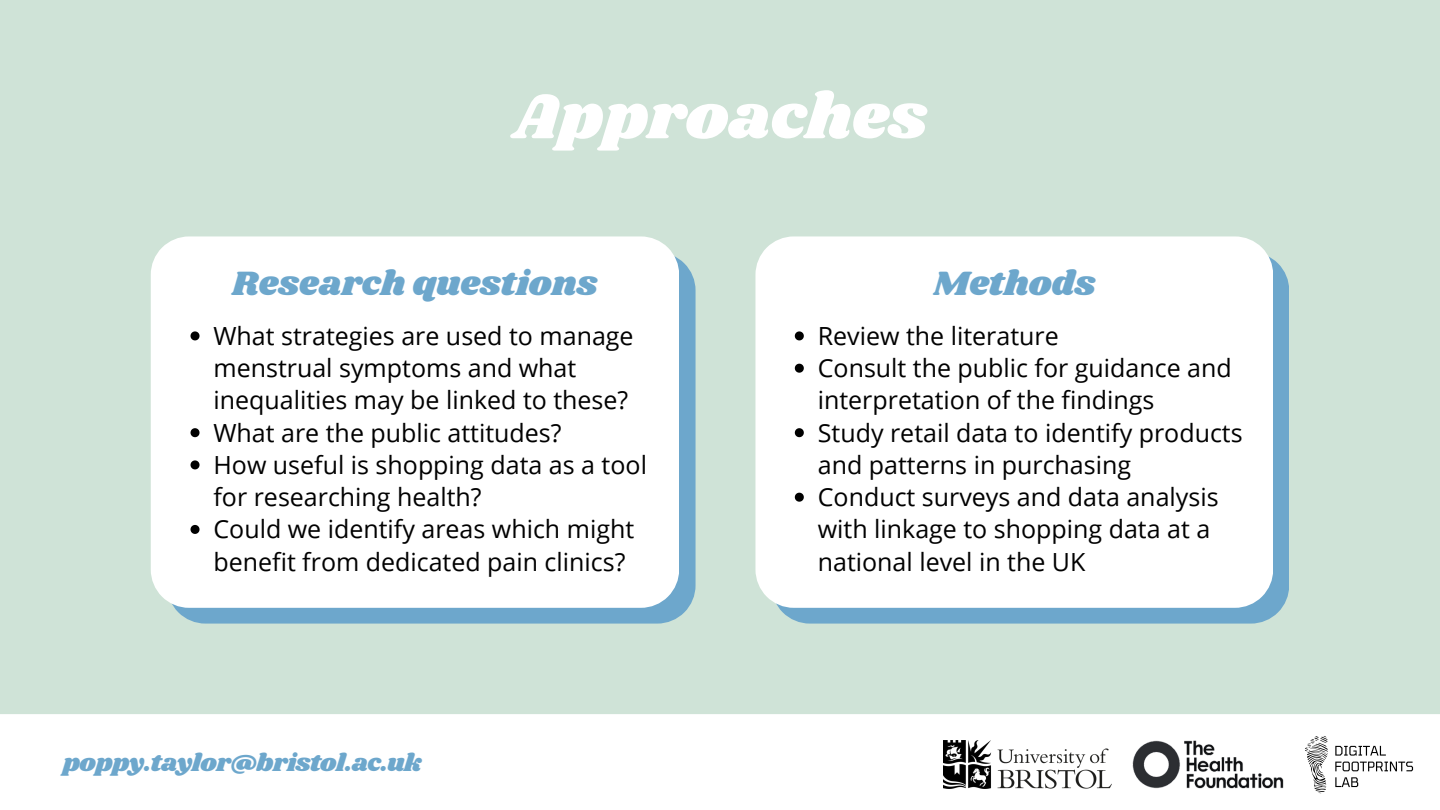
<style>
.page{position:relative;width:1440px;height:810px;background:#cfe3d7}
.page>*{position:absolute;margin:0;border:0;box-sizing:border-box;transform-origin:0 0}
.t1{font:65px "Shrikhand";color:#fff}
.t2{font:35px "Shrikhand";color:#6da7cc}
.t3{font:25px/32.2px "Open Sans";color:#000}
.t4{font:25px "Shrikhand";letter-spacing:-.02em;color:#6da7cc}
</style>
<div class="page">
<svg style="left:779px;top:259px;width:510px;height:365px;background:#72aacc"></svg>
<div style="left:755px;top:236px;width:518px;height:372px;background:#fff"></div>
<svg style="left:175px;top:259px;width:520px;height:365px;background:#72aacc"></svg>
<div style="left:151px;top:236px;width:528px;height:372px;background:#fff"></div>
<svg style="left:191px;top:331px;width:9px;height:9px"></svg>
<svg style="left:191px;top:428px;width:9px;height:9px"></svg>
<svg style="left:191px;top:460px;width:9px;height:9px"></svg>
<svg style="left:191px;top:525px;width:9px;height:9px"></svg>
<svg style="left:795px;top:331px;width:9px;height:9px"></svg>
<svg style="left:795px;top:364px;width:9px;height:9px"></svg>
<svg style="left:795px;top:428px;width:9px;height:9px"></svg>
<svg style="left:795px;top:493px;width:9px;height:9px"></svg>
<div style="left:0;top:714px;width:1440px;height:96px;background:#fff"></div>
<img style="left:1305px;top:736px;width:109px;height:58px">
<img style="left:1132px;top:740px;width:151px;height:49px">
<img style="left:943px;top:740px;width:168px;height:49px">
<h1 class="t1" style="left:513px;top:72px;width:416px">Approaches</h1>
<h2 class="t2" style="left:232px;top:259px;width:367px">Research questions</h2>
<p class="t3" style="left:214px;top:319px;width:422px">What strategies are used to manage menstrual symptoms and what inequalities may be linked to these?</p>
<p class="t3" style="left:214px;top:416px;width:350px">What are the public attitudes?</p>
<p class="t3" style="left:214px;top:448px;width:435px">How useful is shopping data as a tool for researching health?</p>
<p class="t3" style="left:214px;top:513px;width:422px">Could we identify areas which might benefit from dedicated pain clinics?</p>
<p class="t4" style="left:63px;top:745px;width:360px">poppy.taylor@bristol.ac.uk</p>
<h2 class="t2" style="left:933px;top:259px;width:164px">Methods</h2>
<p class="t3" style="left:818px;top:319px;width:242px">Review the literature</p>
<p class="t3" style="left:818px;top:351px;width:415px">Consult the public for guidance and interpretation of the findings</p>
<p class="t3" style="left:818px;top:416px;width:426px">Study retail data to identify products and patterns in purchasing</p>
<p class="t3" style="left:818px;top:480px;width:402px">Conduct surveys and data analysis with linkage to shopping data at a national level in the UK</p>
</div>
